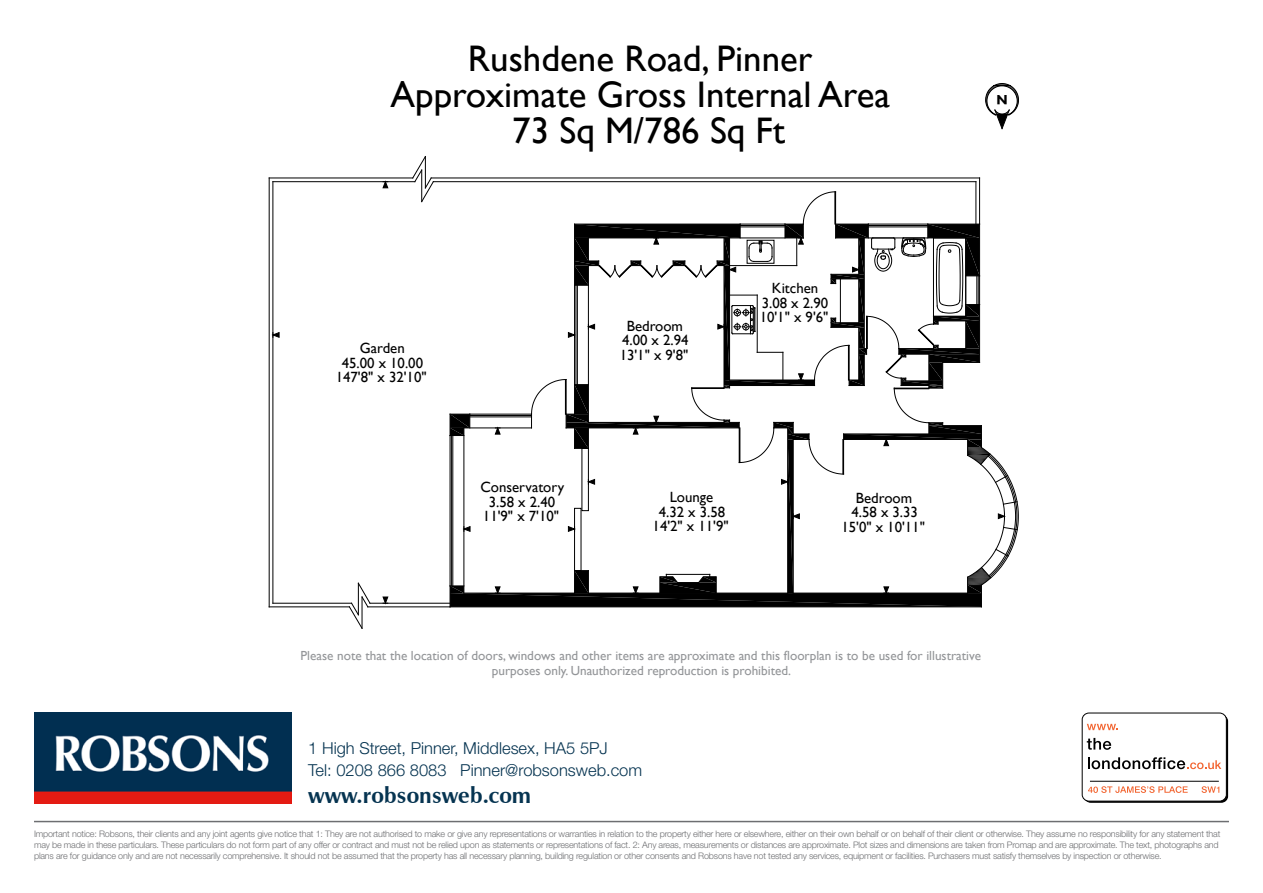
<style>
.page{position:relative;width:1263px;height:893px;background:#fff}
.page>*{position:absolute;margin:0;border:0;box-sizing:border-box;transform-origin:0 0}
.t1{font:36.9px/36.2px "Gill Sans";color:#000;text-align:center}
.t2{font:700 22.5px "Zapf Humanist 601 BT";color:#063451}
.t3{font:300 16.5px "Helvetica Neue LT Std";color:#063451}
.t4{font:14.85px/14.4px "Gill Sans";color:#000;text-align:center}
.t5{font:700 13.5px "Gill Sans";color:#000}
.t6{font:13.2px/15.1px "Gill Sans";color:#939598;text-align:center}
.t7{font:300 9px/10.8px "Helvetica Neue LT Std";letter-spacing:-.02em;color:#6d6e71}
</style>
<div class="page">
<hr style="left:34px;top:821px;width:1195px;height:1px;background:#6d6e71">
<img style="left:34px;top:712px;width:257px;height:92px">
<hr style="left:450px;top:607px;width:531px;height:1px;background:#000">
<hr style="left:431px;top:178px;width:548px;height:1px;background:#000">
<hr style="left:269px;top:178px;width:144px;height:1px;background:#000">
<hr style="left:269px;top:178px;width:1px;height:429px;background:#000">
<hr style="left:269px;top:607px;width:80px;height:1px;background:#000">
<hr style="left:368px;top:607px;width:82px;height:1px;background:#000">
<hr style="left:433px;top:181px;width:543px;height:1px;background:#000">
<hr style="left:273px;top:181px;width:142px;height:1px;background:#000">
<hr style="left:273px;top:182px;width:1px;height:421px;background:#000">
<hr style="left:273px;top:603px;width:79px;height:1px;background:#000">
<hr style="left:370px;top:603px;width:80px;height:1px;background:#000">
<svg style="left:271px;top:332px;width:9px;height:6px"></svg>
<svg style="left:382px;top:180px;width:6px;height:9px"></svg>
<svg style="left:382px;top:596px;width:6px;height:9px"></svg>
<svg style="left:412px;top:156px;width:22px;height:46px"></svg>
<svg style="left:349px;top:582px;width:22px;height:47px"></svg>
<svg style="left:985px;top:83px;width:34px;height:46px"></svg>
<svg style="left:450px;top:191px;width:569px;height:416px"></svg>
<hr style="left:979px;top:178px;width:1px;height:46px;background:#000">
<hr style="left:976px;top:182px;width:1px;height:42px;background:#000">
<div style="left:1084px;top:715px;width:144px;height:88px;background:#0b0b0b;border-radius:7px"></div>
<div style="left:1082px;top:713px;width:144px;height:88px;background:#fff;border-radius:7px"></div>
<div style="left:1082px;top:713px;width:144px;height:88px;border:1px solid #000;border-radius:7px"></div>
<svg style="left:1087px;top:724px;width:31px;height:6px"></svg>
<svg style="left:1087px;top:738px;width:24px;height:12px"></svg>
<svg style="left:1088px;top:757px;width:133px;height:12px"></svg>
<hr style="left:1090px;top:781px;width:129px;height:1px;background:#000">
<svg style="left:1088px;top:786px;width:100px;height:7px"></svg>
<svg style="left:1201px;top:786px;width:18px;height:7px"></svg>
<h1 class="t1" style="left:391px;top:41px;width:501px">Rushdene Road, Pinner<br>Approximate Gross Internal Area<br>73 Sq M/786 Sq Ft</h1>
<h3 class="t5" style="left:1008px;top:108px;width:13px;rotate:-180deg">N</h3>
<h3 class="t4" style="left:336px;top:341px;width:92px">Garden<br>45.00 x 10.00<br>147'8" x 32'10"</h3>
<h3 class="t4" style="left:480px;top:480px;width:85px">Conservatory<br>3.58 x 2.40<br>11'9" x 7'10"</h3>
<h3 class="t4" style="left:620px;top:319px;width:70px">Bedroom<br>4.00 x 2.94<br>13'1" x 9'8"</h3>
<h3 class="t4" style="left:760px;top:281px;width:70px">Kitchen<br>3.08 x 2.90<br>10'1" x 9'6"</h3>
<h3 class="t4" style="left:653px;top:490px;width:78px">Lounge<br>4.32 x 3.58<br>14'2" x 11'9"</h3>
<h3 class="t4" style="left:841px;top:491px;width:85px">Bedroom<br>4.58 x 3.33<br>15'0" x 10'11"</h3>
<h3 class="t6" style="left:301px;top:648px;width:682px">Please note that the location of doors, windows and other items are approximate and this floorplan is to be used for illustrative purposes only. Unauthorized reproduction is prohibited.</h3>
<h3 class="t3" style="left:308px;top:738px;width:301px">1 High Street, Pinner, Middlesex, HA5 5PJ</h3>
<h3 class="t3" style="left:308px;top:760px;width:335px">Tel: 0208 866 8083 Pinner@robsonsweb.com</h3>
<h2 class="t2" style="left:308px;top:781px;width:225px">www.robsonsweb.com</h2>
<p class="t7" style="left:34px;top:828px;width:1188px">Important notice: Robsons, their clients and any joint agents give notice that 1: They are not authorised to make or give any representations or warranties in relation to the property either here or elsewhere, either on their own behalf or on behalf of their client or otherwise. They assume no responsibility for any statement that may be made in these particulars. These particulars do not form part of any offer or contract and must not be relied upon as statements or representations of fact. 2: Any areas, measurements or distances are approximate. Plot sizes and dimensions are taken from Promap and are approximate. The text, photographs and plans are for guidance only and are not necessarily comprehensive. It should not be assumed that the property has all necessary planning, building regulation or other consents and Robsons have not tested any services, equipment or facilities. Purchasers must satisfy themselves by inspection or otherwise.</p>
</div>
